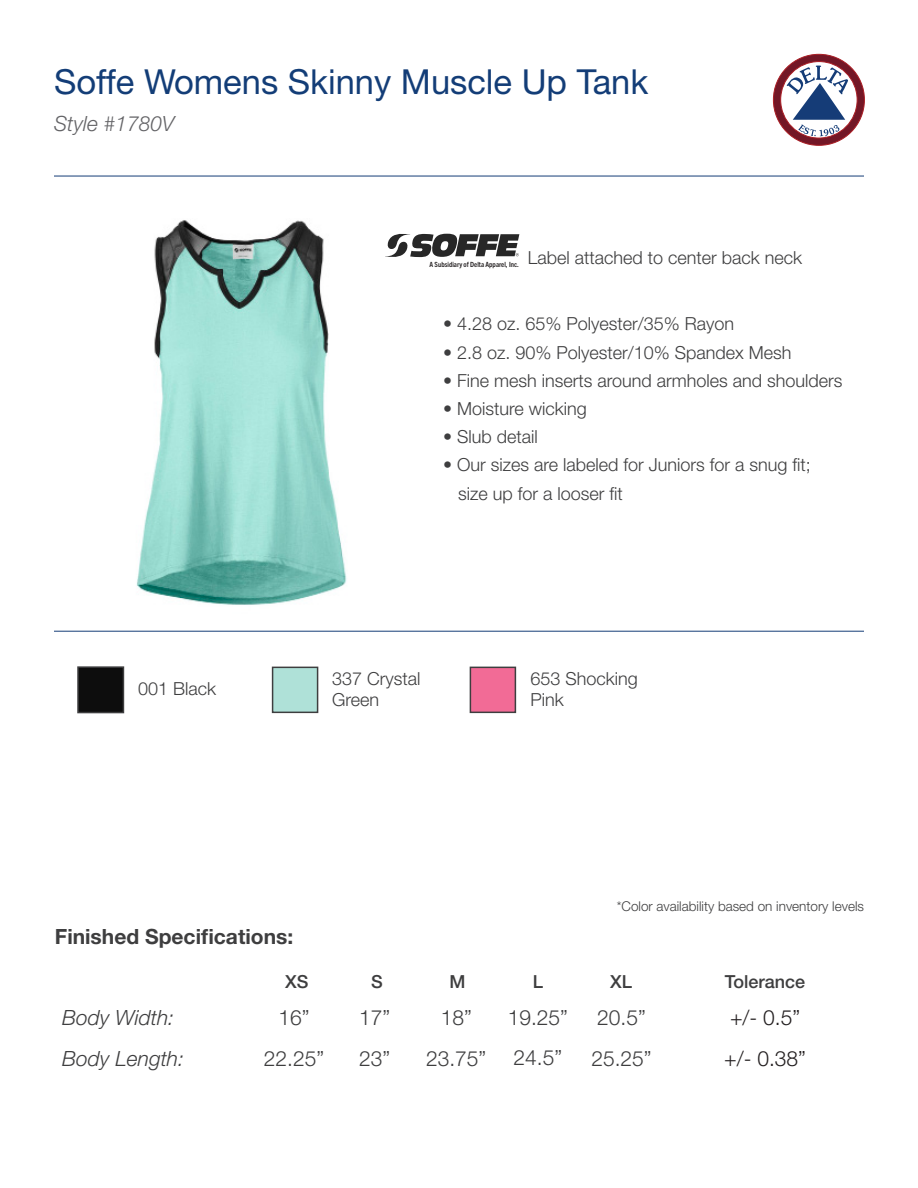
<style>
.page{position:relative;width:918px;height:1188px;background:#fff}
.page>*{position:absolute;margin:0;border:0;box-sizing:border-box;transform-origin:0 0}
.t1{font:34.5px "Helvetica Neue LT Std";color:#133d77}
.t2{font:300 21px "Helvetica Neue LT Std";color:#3e3e3f}
.t3{font:700 21px "Helvetica Neue LT Std";color:#3e3e3f}
.t4{font:italic 300 21px "Helvetica Neue LT Std";color:#3e3e3f}
.t5{font:300 21px "Helvetica Neue LT Std";color:#231f20}
.t6{font:italic 300 21px "Helvetica Neue LT Std";color:#636366}
.t7{font:300 18px/21.6px "Helvetica Neue LT Std";color:#3e3e3f}
.t8{font:500 18px "Helvetica Neue LT Std";color:#3e3e3f}
.t9{font:300 13.5px "Helvetica Neue LT Std";color:#3e3e3f}
.t10{font:700 condensed 7.2px "Trade Gothic Next LT Pro";color:#231f20}
</style>
<div class="page">
<img style="left:136px;top:220px;width:264px;height:385px">
<svg style="left:773px;top:54px;width:92px;height:92px"></svg>
<hr style="left:54px;top:631px;width:810px;height:1px;background:#153c77">
<hr style="left:54px;top:176px;width:810px;height:1px;background:#153c77">
<div style="left:80px;top:669px;width:41px;height:41px;background:#0d0d0d"></div>
<div style="left:77px;top:666px;width:47px;height:47px;border:2px solid #3e3e3f"></div>
<div style="left:470px;top:667px;width:46px;height:46px;border:2px solid #3e3e3f"></div>
<div style="left:272px;top:667px;width:46px;height:46px;border:2px solid #3e3e3f"></div>
<svg style="left:385px;top:234px;width:134px;height:23px"></svg>
<p class="t1" style="left:54px;top:61px;width:596px">Soffe Womens Skinny Muscle Up Tank</p>
<p class="t6" style="left:54px;top:111px;width:122px">Style #1780V</p>
<p class="t10" style="left:430px;top:259px;width:91px">A Subsidiary of Delta Apparel, Inc.</p>
<p class="t7" style="left:528px;top:247px;width:276px">Label attached to center back neck</p>
<p class="t7" style="left:443px;top:313px;width:293px">• 4.28 oz. 65% Polyester/35% Rayon</p>
<p class="t7" style="left:443px;top:341px;width:350px">• 2.8 oz. 90% Polyester/10% Spandex Mesh</p>
<p class="t7" style="left:443px;top:369px;width:401px">• Fine mesh inserts around armholes and shoulders</p>
<p class="t7" style="left:443px;top:397px;width:145px">• Moisture wicking</p>
<p class="t7" style="left:443px;top:426px;width:96px">• Slub detail</p>
<p class="t7" style="left:443px;top:454px;width:369px">• Our sizes are labeled for Juniors for a snug fit;</p>
<p class="t7" style="left:458px;top:482px;width:166px">size up for a looser fit</p>
<p class="t7" style="left:138px;top:678px;width:80px">001 Black</p>
<p class="t7" style="left:332px;top:667px;width:90px">337 Crystal<br>Green</p>
<p class="t7" style="left:530px;top:667px;width:109px">653 Shocking<br>Pink</p>
<p class="t3" style="left:55px;top:923px;width:240px">Finished Specifications:</p>
<p class="t9" style="left:617px;top:898px;width:249px">*Color availability based on inventory levels</p>
<p class="t4" style="left:62px;top:1005px;width:113px">Body Width:</p>
<p class="t4" style="left:62px;top:1046px;width:123px">Body Length:</p>
<p class="t8" style="left:285px;top:971px;width:25px">XS</p>
<p class="t8" style="left:371px;top:971px;width:13px">S</p>
<p class="t8" style="left:450px;top:971px;width:18px">M</p>
<p class="t8" style="left:533px;top:971px;width:12px">L</p>
<p class="t8" style="left:610px;top:971px;width:23px">XL</p>
<p class="t8" style="left:725px;top:971px;width:82px">Tolerance</p>
<p class="t2" style="left:278px;top:1005px;width:33px">16”</p>
<p class="t2" style="left:264px;top:1045px;width:62px">22.25”</p>
<p class="t2" style="left:359px;top:1005px;width:33px">17”</p>
<p class="t2" style="left:359px;top:1045px;width:33px">23”</p>
<p class="t2" style="left:441px;top:1005px;width:33px">18”</p>
<p class="t2" style="left:426px;top:1045px;width:62px">23.75”</p>
<p class="t2" style="left:508px;top:1005px;width:62px">19.25”</p>
<p class="t2" style="left:514px;top:1045px;width:50px">24.5”</p>
<p class="t2" style="left:597px;top:1005px;width:50px">20.5”</p>
<p class="t2" style="left:591px;top:1045px;width:62px">25.25”</p>
<p class="t5" style="left:730px;top:1005px;width:72px">+/- 0.5”</p>
<p class="t5" style="left:724px;top:1045px;width:83px">+/- 0.38”</p>
</div>
